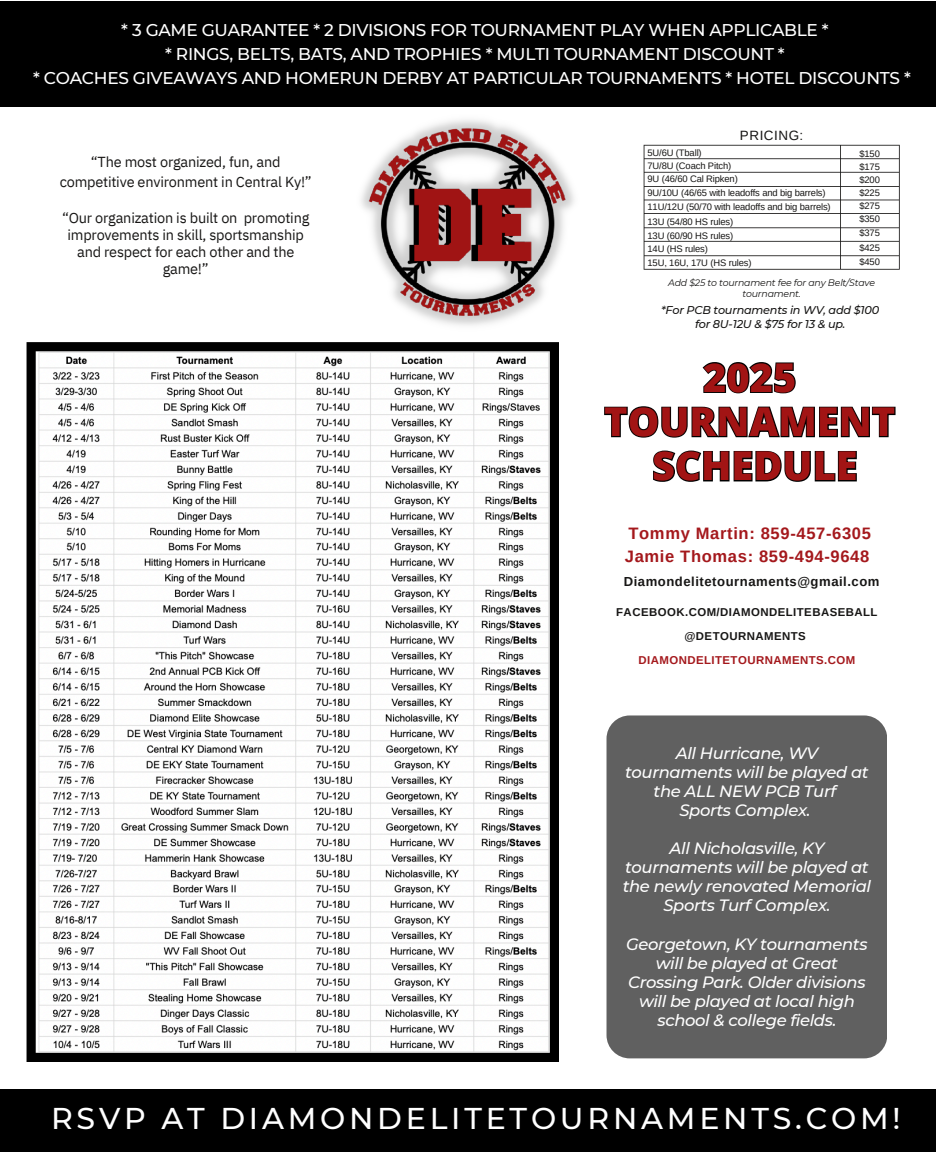
<style>
.page{position:relative;width:936px;height:1152px;background:#fff}
.page>*{position:absolute;margin:0;border:0;box-sizing:border-box;transform-origin:0 0}
.t1{font:800 39.8px/44.2px "Open Sans";color:#a21414;text-align:center}
.t2{font:500 30px "Montserrat";letter-spacing:.125em;color:#fff}
.t3{font:500 17px/24px "Montserrat";letter-spacing:-.02em;color:#fff;text-align:center}
.t4{font:700 16.6px/22.8px "Arimo";letter-spacing:.04em;color:#a4181c}
.t5{font:italic 500 16.4px/19.1px "Montserrat";letter-spacing:-.02em;color:#fff;text-align:center}
.t6{font:14.5px/17.2px "IBM Plex Sans";letter-spacing:-.015em;color:#171615;text-align:center}
.t7{font:13.4px "Arimo";letter-spacing:.04em;color:#171615}
.t8{font:700 13.1px "Arimo";letter-spacing:.04em;color:#171615}
.t9{font:700 11.4px "Arimo";letter-spacing:.04em;color:#171615}
.t10{font:700 11.4px "Arimo";letter-spacing:.04em;color:#a4181c}
.t11{font:italic 500 11.3px "Montserrat";letter-spacing:-.02em;color:#171615}
.t12{font:9.4px/13.3px "Arimo";letter-spacing:-.015em;color:#171615;text-align:justify}
.t13{font:italic 9.4px/11.3px "Montserrat";letter-spacing:-.02em;color:#171615;text-align:center}
</style>
<div class="page">
<div style="left:0;top:1px;width:936px;height:105px;background:#000"></div>
<svg style="left:644px;top:145px;width:256px;height:125px"></svg>
<div style="left:0;top:1089px;width:936px;height:63px;background:#000"></div>
<div style="left:607px;top:715px;width:280px;height:343px;background:#606060;border-radius:23px"></div>
<img style="left:351px;top:106px;width:234px;height:220px">
<svg style="left:27px;top:342px;width:532px;height:720px"></svg>
<svg style="left:702px;top:362px;width:94px;height:32px"></svg>
<svg style="left:604px;top:406px;width:292px;height:32px"></svg>
<svg style="left:653px;top:450px;width:204px;height:32px"></svg>
<p class="t3" style="left:33px;top:18px;width:879px">* 3 GAME GUARANTEE * 2 DIVISIONS FOR TOURNAMENT PLAY WHEN APPLICABLE *<br>* RINGS, BELTS, BATS, AND TROPHIES * MULTI TOURNAMENT DISCOUNT *<br>* COACHES GIVEAWAYS AND HOMERUN DERBY AT PARTICULAR TOURNAMENTS * HOTEL DISCOUNTS *</p>
<p class="t6" style="left:60px;top:151px;width:254px;line-height:19.8px">“The most organized, fun, and competitive environment in Central Ky!”</p>
<p class="t6" style="left:62px;top:209px;width:249px">“Our organization is built on promoting improvements in skill, sportsmanship and respect for each other and the game!”</p>
<h4 class="t7" style="left:740px;top:128px;width:65px">PRICING:</h4>
<p class="t12" style="left:648px;top:146px;width:56px">5U/6U (Tball)</p>
<p class="t12" style="left:648px;top:159px;width:85px">7U/8U (Coach Pitch)</p>
<p class="t12" style="left:648px;top:173px;width:92px">9U (46/60 Cal Ripken)</p>
<p class="t12" style="left:648px;top:186px;width:180px">9U/10U (46/65 with leadoffs and big barrels)</p>
<p class="t12" style="left:648px;top:200px;width:185px">11U/12U (50/70 with leadoffs and big barrels)</p>
<p class="t12" style="left:648px;top:215px;width:87px">13U (54/80 HS rules)</p>
<p class="t12" style="left:648px;top:229px;width:87px">13U (60/90 HS rules)</p>
<p class="t12" style="left:648px;top:242px;width:62px">14U (HS rules)</p>
<p class="t12" style="left:648px;top:256px;width:106px">15U, 16U, 17U (HS rules)</p>
<p class="t12" style="left:859px;top:147px;width:22px">$150 $175 $200 $225</p>
<p class="t12" style="left:859px;top:199px;width:22px">$275</p>
<p class="t12" style="left:859px;top:212px;width:22px;line-height:14.1px">$350 $375 $425</p>
<p class="t12" style="left:859px;top:255px;width:22px">$450</p>
<h6 class="t13" style="left:668px;top:277px;width:208px">Add $25 to tournament fee for any Belt/Stave tournament.</h6>
<p class="t11" style="left:661px;top:303px;width:219px">*For PCB tournaments in WV, add $100</p>
<p class="t11" style="left:695px;top:317px;width:152px">for 8U-12U &amp; $75 for 13 &amp; up.</p>
<h1 class="t1" style="left:604px;top:354px;width:293px">2025<br>TOURNAMENT<br>SCHEDULE</h1>
<p class="t4" style="left:625px;top:522px;width:248px">Tommy Martin: 859-457-6305<br>Jamie Thomas: 859-494-9648</p>
<p class="t8" style="left:624px;top:574px;width:257px">Diamondelitetournaments@gmail.com</p>
<p class="t9" style="left:616px;top:606px;width:263px">FACEBOOK.COM/DIAMONDELITEBASEBALL</p>
<p class="t9" style="left:684px;top:630px;width:123px">@DETOURNAMENTS</p>
<h5 class="t10" style="left:638px;top:654px;width:218px">DIAMONDELITETOURNAMENTS.COM</h5>
<h4 class="t5" style="left:625px;top:743px;width:245px">All Hurricane, WV tournaments will be played at the ALL NEW PCB Turf<br>Sports Complex.</h4>
<h4 class="t5" style="left:623px;top:839px;width:250px">All Nicholasville, KY tournaments will be played at the newly renovated Memorial<br>Sports Turf Complex.</h4>
<h4 class="t5" style="left:626px;top:934px;width:243px">Georgetown, KY tournaments will be played at Great<br>Crossing Park. Older divisions will be played at local high school &amp; college fields.</h4>
<p class="t2" style="left:51px;top:1100px;width:851px">RSVP AT DIAMONDELITETOURNAMENTS.COM!</p>
</div>
